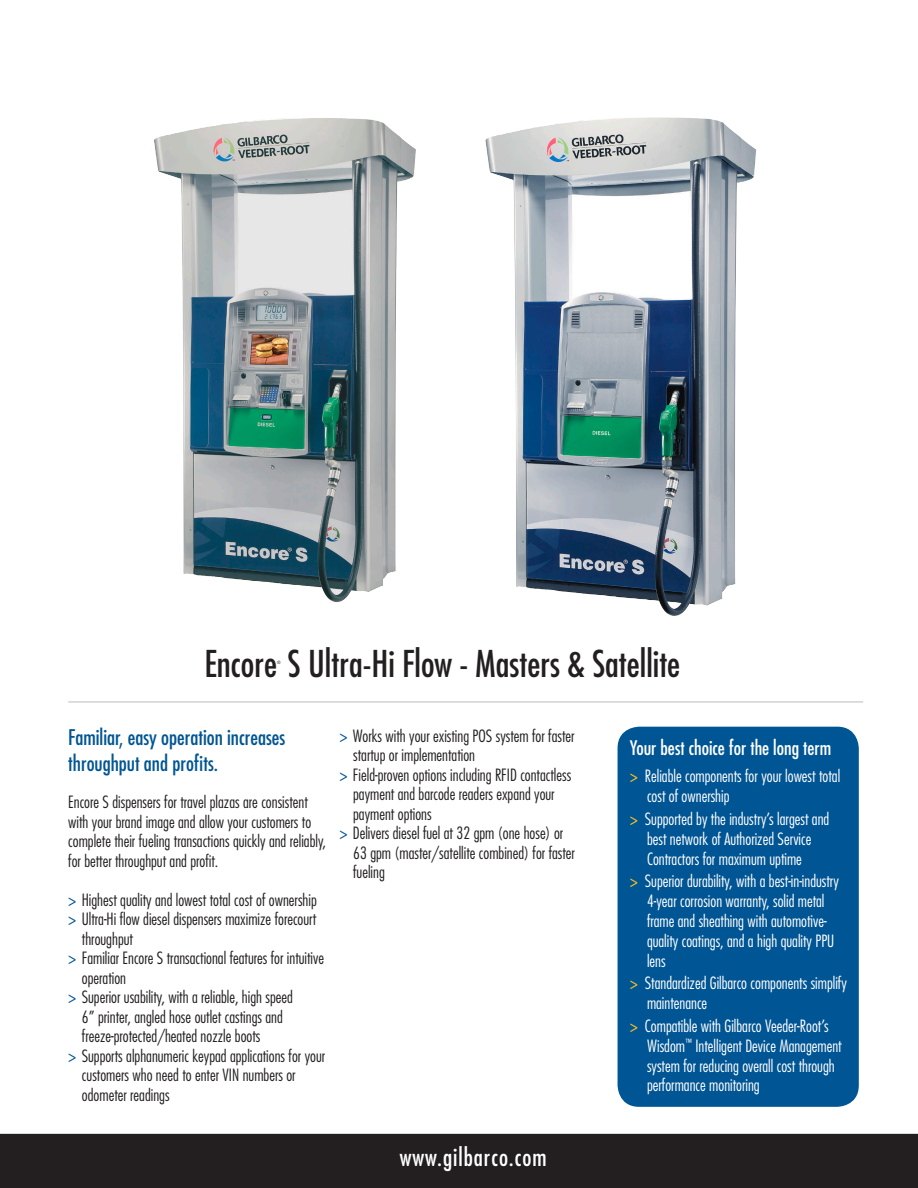
<style>
.page{position:relative;width:918px;height:1188px;background:#fff}
.page>*{position:absolute;margin:0;border:0;box-sizing:border-box;transform-origin:0 0}
.t1{font:condensed 36px "Futura Std";color:#231f20}
.t2{font:condensed 24px "Futura Std";letter-spacing:.04em;color:#fff}
.t3{font:condensed 21px/25.5px "Futura Std";color:#005594}
.t4{font:condensed 19.5px "Futura Std";color:#fff}
.t5{font:300 condensed 16.5px/19.5px "Futura Std";color:#231f20}
.t6{font:300 condensed 16.5px/19.8px "Futura Std";color:#fff}
.t7{font:condensed 4.35px "Futura Std";color:#231f20}
.s1{font-weight:400;color:#005594}
.s2{font-weight:400;color:#fec422}
</style>
<div class="page">
<img style="left:154px;top:118px;width:262px;height:485px">
<div style="left:0;top:1134px;width:918px;height:54px;background:#231f20"></div>
<hr style="left:68px;top:701px;width:795px;height:2px;background:#d1d2d4">
<img style="left:485px;top:117px;width:272px;height:499px">
<div style="left:618px;top:727px;width:241px;height:380px;background:#005594;border-radius:22px"></div>
<p class="t1" style="left:204px;top:642px;width:477px">Encore S Ultra-Hi Flow - Masters &amp; Satellite</p>
<p class="t7" style="left:277px;top:660px;width:5px">®</p>
<p class="t3" style="left:68px;top:725px;width:219px">Familiar, easy operation increases throughput and profits.</p>
<p class="t5" style="left:68px;top:793px;width:259px">Encore S dispensers for travel plazas are consistent with your brand image and allow your customers to complete their fueling transactions quickly and reliably, for better throughput and profit.</p>
<p class="t5" style="left:68px;top:890px;width:250px"><span class="s1">&gt;</span> Highest quality and lowest total cost of ownership</p>
<p class="t5" style="left:82px;top:910px;width:236px;text-indent:-14px"><span class="s1">&gt;</span> Ultra-Hi flow diesel dispensers maximize forecourt throughput</p>
<p class="t5" style="left:82px;top:949px;width:244px;text-indent:-14px"><span class="s1">&gt;</span> Familiar Encore S transactional features for intuitive operation</p>
<p class="t5" style="left:82px;top:988px;width:212px;text-indent:-14px"><span class="s1">&gt;</span> Superior usability, with a reliable, high speed<br>6” printer, angled hose outlet castings and freeze-protected/heated nozzle boots</p>
<p class="t5" style="left:82px;top:1046px;width:245px;text-indent:-14px"><span class="s1">&gt;</span> Supports alphanumeric keypad applications for your customers who need to enter VIN numbers or odometer readings</p>
<p class="t5" style="left:353px;top:726px;width:223px;text-indent:-14px"><span class="s1">&gt;</span> Works with your existing POS system for faster startup or implementation</p>
<p class="t5" style="left:353px;top:765px;width:220px;text-indent:-14px"><span class="s1">&gt;</span> Field-proven options including RFID contactless payment and barcode readers expand your payment options</p>
<p class="t5" style="left:353px;top:823px;width:223px;text-indent:-14px"><span class="s1">&gt;</span> Delivers diesel fuel at 32 gpm (one hose) or<br>63 gpm (master/satellite combined) for faster fueling</p>
<p class="t2" style="left:400px;top:1143px;width:148px">www.gilbarco.com</p>
<p class="t4" style="left:630px;top:736px;width:203px">Your best choice for the long term</p>
<p class="t6" style="left:647px;top:766px;width:195px;text-indent:-17px"><span class="s2">&gt;</span> Reliable components for your lowest total cost of ownership</p>
<p class="t6" style="left:647px;top:809px;width:184px;text-indent:-17px"><span class="s2">&gt;</span> Supported by the industry’s largest and best network of Authorized Service<br>Contractors for maximum uptime</p>
<p class="t6" style="left:647px;top:871px;width:194px;text-indent:-17px"><span class="s2">&gt;</span> Superior durability, with a best-in-industry 4-year corrosion warranty, solid metal frame and sheathing with automotive&shy;quality coatings, and a high quality PPU lens</p>
<p class="t6" style="left:647px;top:973px;width:201px;text-indent:-17px"><span class="s2">&gt;</span> Standardized Gilbarco components simplify maintenance</p>
<p class="t6" style="left:647px;top:1016px;width:196px;text-indent:-17px"><span class="s2">&gt;</span> Compatible with Gilbarco Veeder-Root’s Wisdom<sup>™</sup> Intelligent Device Management system for reducing overall cost through performance monitoring</p>
</div>
